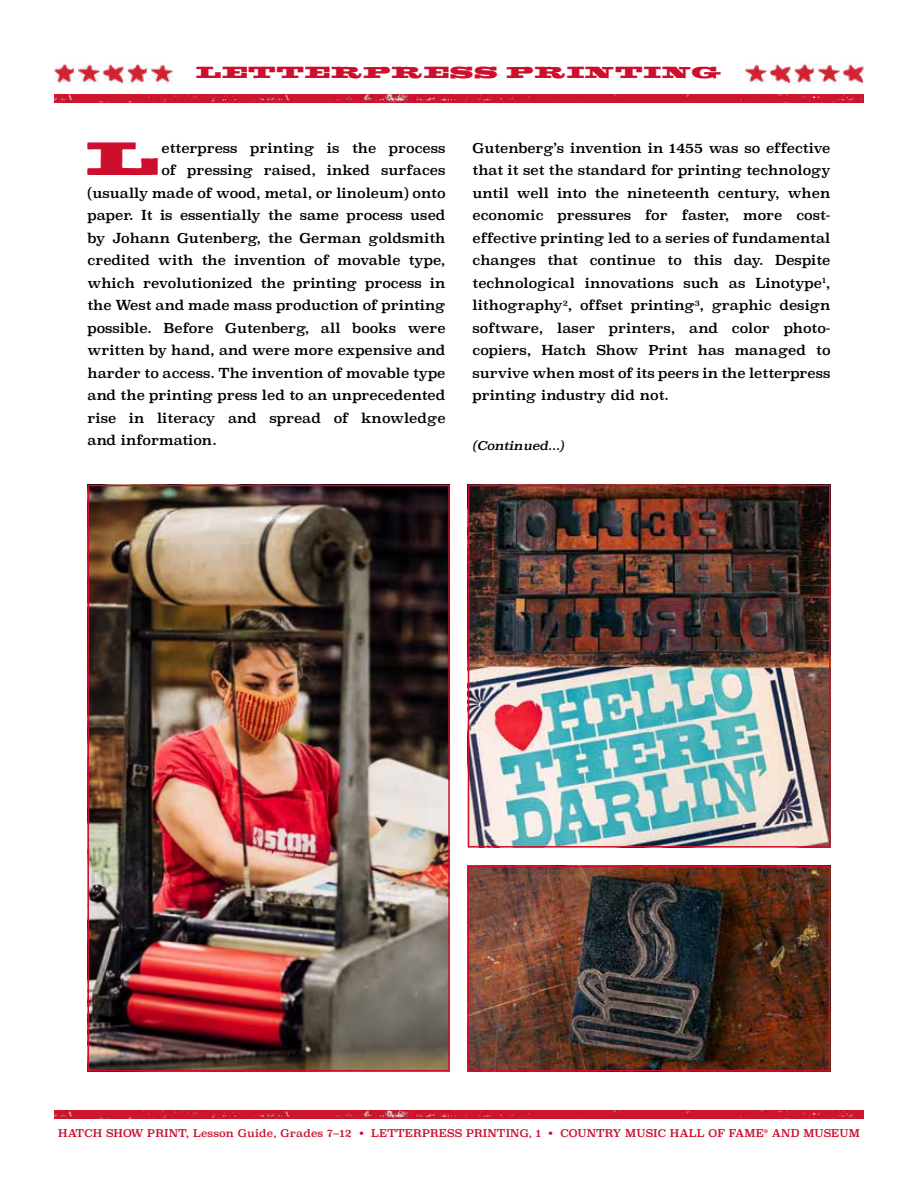
<style>
.page{position:relative;width:918px;height:1188px;background:#fff}
.page>*{position:absolute;margin:0;border:0;box-sizing:border-box;transform-origin:0 0}
.t1{font:43.35px "Egyptientto 2";color:#ce0e2d}
.t2{font:15px "Egyptientto 2";color:#ce0e2d}
.t3{font:13.5px/22.5px "Superclarendon";color:#000;text-align:justify}
.t4{font:italic 12px "Superclarendon";color:#000}
.t5{font:10.5px "Superclarendon";letter-spacing:.01em;color:#ce0e2d}
</style>
<div class="page">
<img style="left:54px;top:1111px;width:810px;height:8px">
<img style="left:54px;top:64px;width:21px;height:19px">
<img style="left:127px;top:64px;width:21px;height:19px">
<img style="left:78px;top:64px;width:22px;height:20px">
<img style="left:151px;top:64px;width:22px;height:20px">
<img style="left:103px;top:64px;width:21px;height:20px">
<img style="left:794px;top:64px;width:21px;height:19px">
<img style="left:745px;top:64px;width:22px;height:20px">
<img style="left:818px;top:64px;width:22px;height:20px">
<img style="left:770px;top:64px;width:21px;height:20px">
<img style="left:843px;top:64px;width:21px;height:20px">
<img style="left:54px;top:95px;width:810px;height:8px">
<img style="left:90px;top:488px;width:357px;height:580px">
<div style="left:87px;top:485px;width:363px;height:586px;border:2px solid #ce0e2d"></div>
<img style="left:471px;top:488px;width:357px;height:357px">
<div style="left:468px;top:485px;width:363px;height:363px;border:2px solid #ce0e2d"></div>
<img style="left:471px;top:869px;width:356px;height:199px">
<div style="left:468px;top:866px;width:362px;height:205px;border:2px solid #ce0e2d"></div>
<p class="t2" style="left:196px;top:66px;width:528px">LETTERPRESS PRINTING</p>
<h1 class="t1" style="left:85px;top:140px;width:78px">L</h1>
<p class="t3" style="left:161px;top:137px;width:286px">etterpress printing is the process</p>
<p class="t3" style="left:161px;top:160px;width:286px">of pressing raised, inked surfaces</p>
<p class="t3" style="left:87px;top:183px;width:360px">(usually made of wood, metal, or linoleum) onto</p>
<p class="t3" style="left:87px;top:205px;width:360px">paper. It is essentially the same process used</p>
<p class="t3" style="left:87px;top:228px;width:359px">by Johann Gutenberg, the German goldsmith</p>
<p class="t3" style="left:87px;top:250px;width:360px">credited with the invention of movable type,</p>
<p class="t3" style="left:87px;top:273px;width:360px">which revolutionized the printing process in</p>
<p class="t3" style="left:87px;top:295px;width:360px">the West and made mass production of printing</p>
<p class="t3" style="left:87px;top:318px;width:360px">possible. Before Gutenberg, all books were</p>
<p class="t3" style="left:87px;top:340px;width:360px">written by hand, and were more expensive and</p>
<p class="t3" style="left:87px;top:363px;width:360px">harder to access. The invention of movable type</p>
<p class="t3" style="left:87px;top:385px;width:360px">and the printing press led to an unprecedented</p>
<p class="t3" style="left:87px;top:408px;width:360px">rise in literacy and spread of knowledge</p>
<p class="t3" style="left:87px;top:430px;width:131px">and information.</p>
<p class="t3" style="left:472px;top:138px;width:360px">Gutenberg’s invention in 1455 was so effective that it set the standard for printing technology until well into the nineteenth century, when economic pressures for faster, more cost&shy;effective printing led to a series of fundamental changes that continue to this day. Despite technological innovations such as Linotype<sup>1</sup>, lithography<sup>2</sup>, offset printing<sup>3</sup>, graphic design software, laser printers, and color photo&shy;copiers, Hatch Show Print has managed to survive when most of its peers in the letterpress printing industry did not.</p>
<p class="t4" style="left:472px;top:438px;width:93px">(Continued...)</p>
<p class="t5" style="left:58px;top:1126px;width:803px">HATCH SHOW PRINT, Lesson Guide, Grades 7–12 • LETTERPRESS PRINTING, 1 • COUNTRY MUSIC HALL OF FAME<sup>®</sup> AND MUSEUM</p>
</div>
